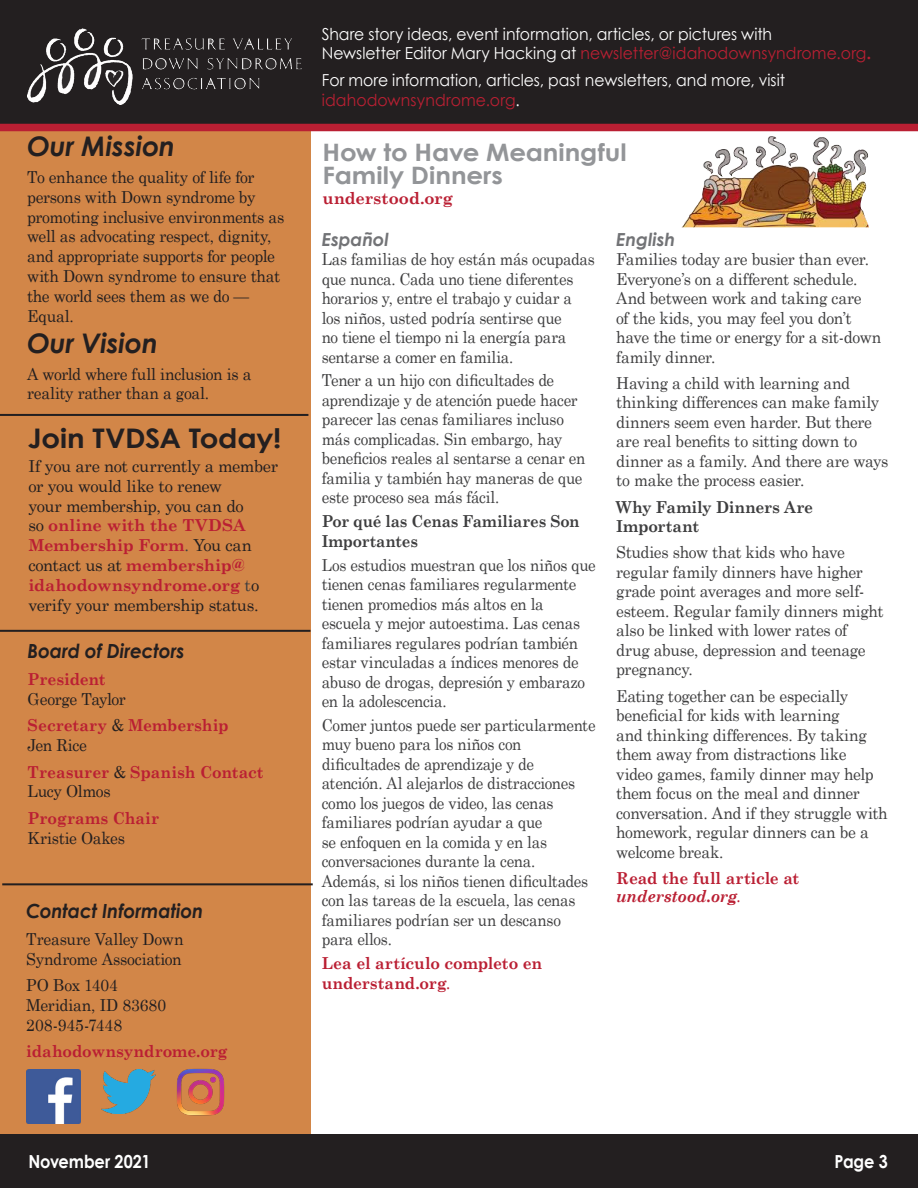
<style>
.page{position:relative;width:918px;height:1188px;background:#fff}
.page>*{position:absolute;margin:0;border:0;box-sizing:border-box;transform-origin:0 0}
.Frutiger_24_Header{font:italic 700 27px "Century Gothic";letter-spacing:-.005em;color:#231f20}
.t1{font:700 27px "Century Gothic";letter-spacing:-.01em;color:#231f20;scale:1.09 1}
.t2{font:700 24px/22.5px "Century Gothic";letter-spacing:-.005em;color:#939598;scale:1.09 1}
.Frutiger_24_Header-2{font:italic 700 19.5px "Century Gothic";letter-spacing:-.005em;color:#231f20;scale:.95 1}
.Body_Copy{font:italic 700 19.5px "Century Gothic";letter-spacing:-.005em;color:#231f20;scale:.95 1}
.t3{font:700 18px "Century Gothic";letter-spacing:-.005em;color:#fff;scale:.9 1}
.Frutiger_24_Header-3{font:italic 700 18px "Century Gothic";letter-spacing:-.005em;color:#727376}
.Frutiger_24_Header-4{font:16.5px/19.5px "Century Schoolbook";letter-spacing:-.015em;color:#3e3e3f;scale:.92 1}
.Frutiger_24_Header-5{font:16.5px/19.5px "Century Schoolbook";letter-spacing:-.015em;color:#3e3e3f;scale:.95 1}
.Body_Copy-2{font:16.5px/19.8px "Century Schoolbook";letter-spacing:-.02em;color:#231f20;scale:.95 1}
.t4{font:16.5px/19.8px "Century Gothic";color:#fff;scale:.95 1}
.Frutiger_24_Header-6{font:16.5px/19.8px "Century Schoolbook";letter-spacing:-.02em;color:#231f20}
.Frutiger_24_Header-7{font:700 16.5px/19.8px "Century Schoolbook";color:#ba1f33;scale:.95 1}
.Frutiger_24_Header-8{font:16.5px/19.8px "Century Schoolbook";letter-spacing:-.02em;color:#231f20;scale:.95 1}
.Frutiger_24_Header-9{font:700 16.5px/19.5px "Century Schoolbook";letter-spacing:-.005em;color:#3e3e3f;scale:.92 1}
.Frutiger_24_Header-10{font:16.5px/19.8px "Century Schoolbook";color:#231f20;scale:.95 1}
.Frutiger_24_Header-11{font:700 16.5px/19.5px "Century Schoolbook";letter-spacing:-.005em;color:#3e3e3f;scale:.95 1}
.Frutiger_24_Header-12{font:700 16.5px "Century Schoolbook";color:#ba1f33}
.s1{font-weight:700;color:#ba1f33}
.s2{color:#3e3e3f}
.s3{font-weight:400;color:#231f20}
.s4{color:#ba1f33}
.s5{font-family:"Century Schoolbook";font-weight:700;color:#ba1f33}
.s6{font-style:italic}
.s7{font-weight:400;font-style:italic}
</style>
<div class="page">
<div style="left:0;top:0;width:310px;height:1188px;background:#d28648"></div>
<div style="left:0;top:0;width:918px;height:130px;background:#231f20"></div>
<div style="left:0;top:1134px;width:918px;height:54px;background:#231f20"></div>
<img style="left:27px;top:28px;width:275px;height:76px">
<div style="left:0;top:124px;width:918px;height:7px;background:#ba1f33"></div>
<img style="left:26px;top:1069px;width:54px;height:54px">
<img style="left:177px;top:1068px;width:48px;height:48px">
<img style="left:101px;top:1069px;width:54px;height:44px">
<hr style="left:2px;top:883px;width:311px;height:2px;background:#231f20">
<hr style="left:0;top:630px;width:310px;height:2px;background:#231f20">
<hr style="left:0;top:414px;width:308px;height:2px;background:#231f20">
<img style="left:682px;top:136px;width:187px;height:91px">
<p class="Frutiger_24_Header" style="left:27px;top:126px;width:150px">Our Mission</p>
<p class="Body_Copy-2" style="left:27px;top:166px;width:272px">To enhance the quality of life for persons with Down syndrome by promoting inclusive environments as well as advocating respect, dignity, and appropriate supports for people with Down syndrome to ensure that the world sees them as we do —<br>Equal.</p>
<p class="Frutiger_24_Header" style="left:27px;top:323px;width:132px">Our Vision</p>
<p class="Frutiger_24_Header-8" style="left:27px;top:362px;width:238px">A world where full inclusion is a reality rather than a goal.</p>
<p class="t1" style="left:28px;top:417px;width:234px">Join TVDSA Today!</p>
<p class="Frutiger_24_Header-6" style="left:28px;top:455px;width:251px">If you are not currently a member or you would like to renew<br>your membership, you can do<br>so <span class="s1">online with the TVDSA<br>Membership Form</span><span class="s2">.</span> You can contact us at <span class="s1">membership@ idahodownsyndrome.org</span> <span class="s2">t</span>o verify your membership status.</p>
<p class="Body_Copy" style="left:28px;top:637px;width:167px">Board of Directors</p>
<p class="Body_Copy-2" style="left:28px;top:668px;width:105px"><span class="s1">President<br></span>George Taylor</p>
<p class="Frutiger_24_Header-7" style="left:28px;top:715px;width:213px">Secretary <span class="s3">&amp;</span> Membership<br><span class="s3">Jen Rice</span></p>
<p class="Frutiger_24_Header-7" style="left:28px;top:761px;width:250px">Treasurer <span class="s3">&amp;</span> Spanish Contact<br><span class="s3">Lucy Olmos</span></p>
<p class="Frutiger_24_Header-7" style="left:28px;top:807px;width:140px">Programs Chair<br><span class="s3">Kristie Oakes</span></p>
<p class="Frutiger_24_Header-2" style="left:26px;top:897px;width:188px">Contact Information</p>
<p class="Frutiger_24_Header-8" style="left:26px;top:928px;width:167px">Treasure Valley Down<br>Syndrome Association</p>
<p class="Frutiger_24_Header-10" style="left:26px;top:974px;width:149px">PO Box 1404<br>Meridian, ID 83680<br>208-945-7448</p>
<p class="Frutiger_24_Header-7" style="left:26px;top:1041px;width:213px">idahodownsyndrome.org</p>
<p class="t4" style="left:322px;top:24px;width:580px">Share story ideas, event information, articles, or pictures with<br>Newsletter Editor Mary Hacking at <span class="s4">newsletter@idahodownsyndrome.org</span><span class="s5">.</span></p>
<p class="t4" style="left:322px;top:70px;width:489px">For more information, articles, past newsletters, and more, visit <span class="s4">idahodownsyndrome.org</span>.</p>
<p class="t2" style="left:322px;top:140px;width:281px">How to Have Meaningful<br>Family Dinners</p>
<p class="Frutiger_24_Header-12" style="left:322px;top:185px;width:132px">understood.org</p>
<p class="Frutiger_24_Header-3" style="left:616px;top:226px;width:61px">English</p>
<p class="Frutiger_24_Header-5" style="left:616px;top:248px;width:281px">Families today are busier than ever.<br>Everyone’s on a different schedule.<br>And between work and taking care<br>of the kids, you may feel you don’t have the time or energy for a sit-down family dinner.</p>
<p class="Frutiger_24_Header-5" style="left:616px;top:372px;width:288px">Having a child with learning and thinking differences can make family dinners seem even harder. But there are real benefits to sitting down to dinner as a family. And there are ways to make the process easier.</p>
<p class="Frutiger_24_Header-11" style="left:616px;top:496px;width:209px">Why Family Dinners Are<br>Important</p>
<p class="Frutiger_24_Header-5" style="left:616px;top:541px;width:283px">Studies show that kids who have regular family dinners have higher grade point averages and more self&shy;esteem. Regular family dinners might also be linked with lower rates of drug abuse, depression and teenage pregnancy.</p>
<p class="Frutiger_24_Header-5" style="left:616px;top:685px;width:287px">Eating together can be especially beneficial for kids with learning<br>and thinking differences. By taking them away from distractions like<br>video games, family dinner may help them focus on the meal and dinner conversation. And if they struggle with homework, regular dinners can be a welcome break.</p>
<p class="Frutiger_24_Header-7" style="left:616px;top:869px;width:194px;line-height:18px">Read the full article at <span class="s6">understood.org</span><span class="s7">.</span></p>
<p class="Frutiger_24_Header-3" style="left:322px;top:225px;width:68px">Español</p>
<p class="Frutiger_24_Header-4" style="left:322px;top:248px;width:298px">Las familias de hoy están más ocupadas que nunca. Cada uno tiene diferentes horarios y, entre el trabajo y cuidar a<br>los niños, usted podría sentirse que<br>no tiene el tiempo ni la energía para sentarse a comer en familia.</p>
<p class="Frutiger_24_Header-4" style="left:322px;top:369px;width:288px">Tener a un hijo con dificultades de aprendizaje y de atención puede hacer parecer las cenas familiares incluso más complicadas. Sin embargo, hay beneficios reales al sentarse a cenar en familia y también hay maneras de que este proceso sea más fácil.</p>
<p class="Frutiger_24_Header-9" style="left:322px;top:511px;width:282px">Por qué las Cenas Familiares Son<br>Importantes</p>
<p class="Frutiger_24_Header-4" style="left:322px;top:553px;width:299px">Los estudios muestran que los niños que tienen cenas familiares regularmente tienen promedios más altos en la escuela y mejor autoestima. Las cenas familiares regulares podrían también estar vinculadas a índices menores de abuso de drogas, depresión y embarazo en la adolescencia.</p>
<p class="Frutiger_24_Header-4" style="left:322px;top:714px;width:299px">Comer juntos puede ser particularmente muy bueno para los niños con dificultades de aprendizaje y de atención. Al alejarlos de distracciones como los juegos de video, las cenas familiares podrían ayudar a que<br>se enfoquen en la comida y en las conversaciones durante la cena.<br>Además, si los niños tienen dificultades con las tareas de la escuela, las cenas familiares podrían ser un descanso para ellos.</p>
<p class="Frutiger_24_Header-7" style="left:322px;top:953px;width:234px">Lea el artículo completo en understand.org<span class="s7">.</span></p>
<p class="t3" style="left:28px;top:1148px;width:137px">November 2021</p>
<p class="t3" style="left:835px;top:1148px;width:61px">Page 3</p>
</div>
